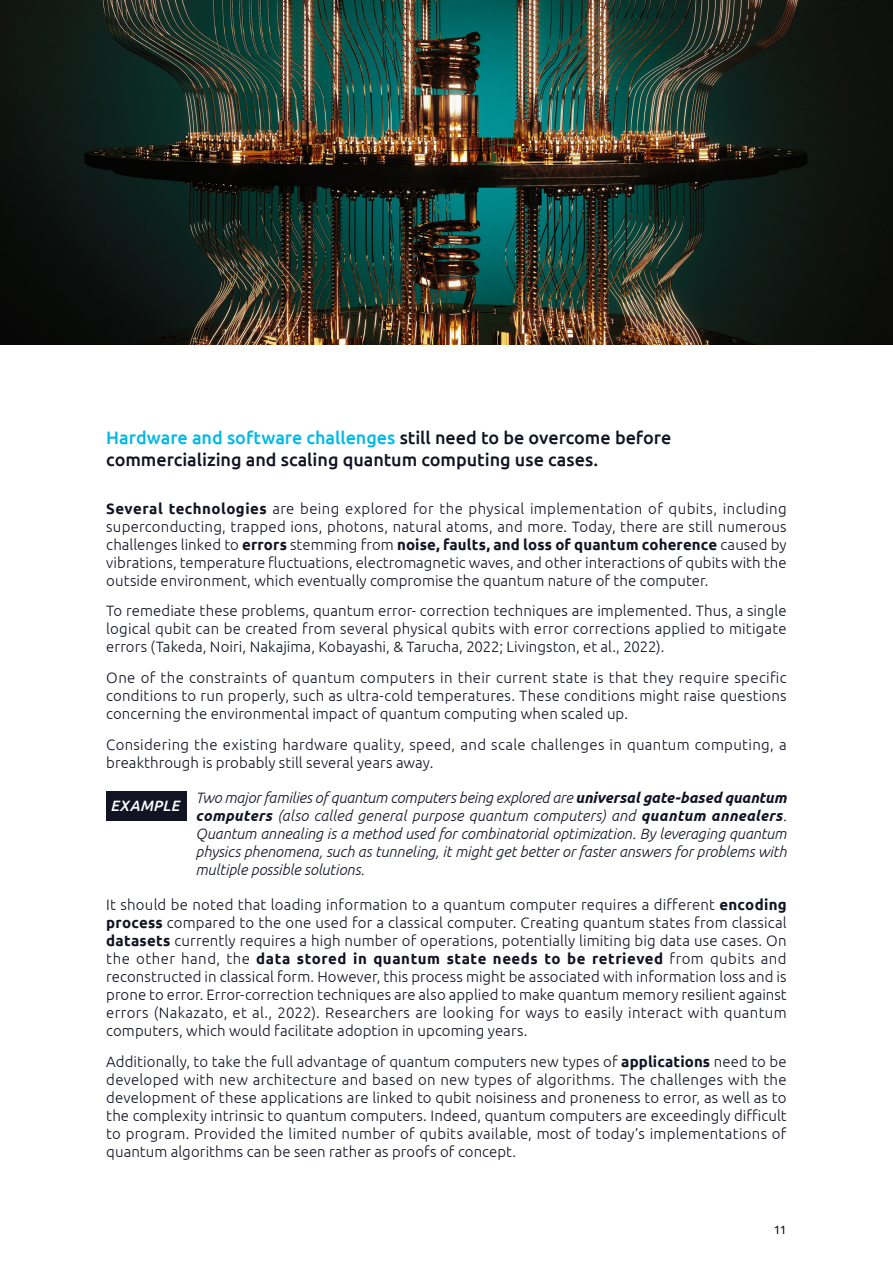
<style>
.page{position:relative;width:893px;height:1263px;background:#fff}
.page>*{position:absolute;margin:0;border:0;box-sizing:border-box;transform-origin:0 0}
.Chapeau_2{font:500 18px/21.6px "Ubuntu";letter-spacing:-.005em;color:#121423}
.Textes{font:300 15px/18px "Ubuntu";letter-spacing:.005em;color:#121423;text-align:justify}
.Textes_italic{font:italic 300 15px/18px "Ubuntu";letter-spacing:-.005em;color:#121423;text-align:justify}
.Textes_italic-2{font:italic 500 15px "Ubuntu";letter-spacing:.025em;color:#fff}
.t1{font:12px "Ubuntu";color:#121423}
.s1{color:#00b9e7}
.s2{font-weight:700}
</style>
<div class="page">
<div style="left:106px;top:791px;width:81px;height:29px;background:#121423"></div>
<img style="left:0;top:0;width:893px;height:344px">
<p class="Chapeau_2" style="left:106px;top:426px;width:567px"><span class="s1">Hardware and software challenges</span> still need to be overcome before commercializing and scaling quantum computing use cases.</p>
<p class="Textes" style="left:106px;top:499px;width:682px"><span class="s2">Several technologies</span> are being explored for the physical implementation of qubits, including superconducting, trapped ions, photons, natural atoms, and more. Today, there are still numerous challenges linked to <span class="s2">errors</span> stemming from <span class="s2">noise, faults, and loss of quantum coherence</span> caused by vibrations, temperature fluctuations, electromagnetic waves, and other interactions of qubits with the outside environment, which eventually compromise the quantum nature of the computer.</p>
<p class="Textes" style="left:106px;top:602px;width:682px">To remediate these problems, quantum error- correction techniques are implemented. Thus, a single logical qubit can be created from several physical qubits with error corrections applied to mitigate errors (Takeda, Noiri, Nakajima, Kobayashi, &amp; Tarucha, 2022; Livingston, et al., 2022).</p>
<p class="Textes" style="left:106px;top:668px;width:682px">One of the constraints of quantum computers in their current state is that they require specific conditions to run properly, such as ultra-cold temperatures. These conditions might raise questions concerning the environmental impact of quantum computing when scaled up.</p>
<p class="Textes" style="left:106px;top:735px;width:682px">Considering the existing hardware quality, speed, and scale challenges in quantum computing, a breakthrough is probably still several years away.</p>
<p class="Textes_italic-2" style="left:111px;top:797px;width:70px">EXAMPLE</p>
<p class="Textes_italic" style="left:196px;top:788px;width:593px">Two major families of quantum computers being explored are <span class="s2">universal gate-based quantum computers</span> (also called general purpose quantum computers) and <span class="s2">quantum annealers</span>.<br>Quantum annealing is a method used for combinatorial optimization. By leveraging quantum physics phenomena, such as tunneling, it might get better or faster answers for problems with multiple possible solutions.</p>
<p class="Textes" style="left:106px;top:895px;width:682px">It should be noted that loading information to a quantum computer requires a different <span class="s2">encoding process</span> compared to the one used for a classical computer. Creating quantum states from classical <span class="s2">datasets</span> currently requires a high number of operations, potentially limiting big data use cases. On the other hand, the <span class="s2">data stored in quantum state needs to be retrieved</span> from qubits and reconstructed in classical form. However, this process might be associated with information loss and is prone to error. Error-correction techniques are also applied to make quantum memory resilient against errors (Nakazato, et al., 2022). Researchers are looking for ways to easily interact with quantum computers, which would facilitate adoption in upcoming years.</p>
<p class="Textes" style="left:106px;top:1052px;width:682px">Additionally, to take the full advantage of quantum computers new types of <span class="s2">applications</span> need to be developed with new architecture and based on new types of algorithms. The challenges with the development of these applications are linked to qubit noisiness and proneness to error, as well as to the complexity intrinsic to quantum computers. Indeed, quantum computers are exceedingly difficult to program. Provided the limited number of qubits available, most of today’s implementations of quantum algorithms can be seen rather as proofs of concept.</p>
<p class="t1" style="left:774px;top:1222px;width:14px">11</p>
</div>
